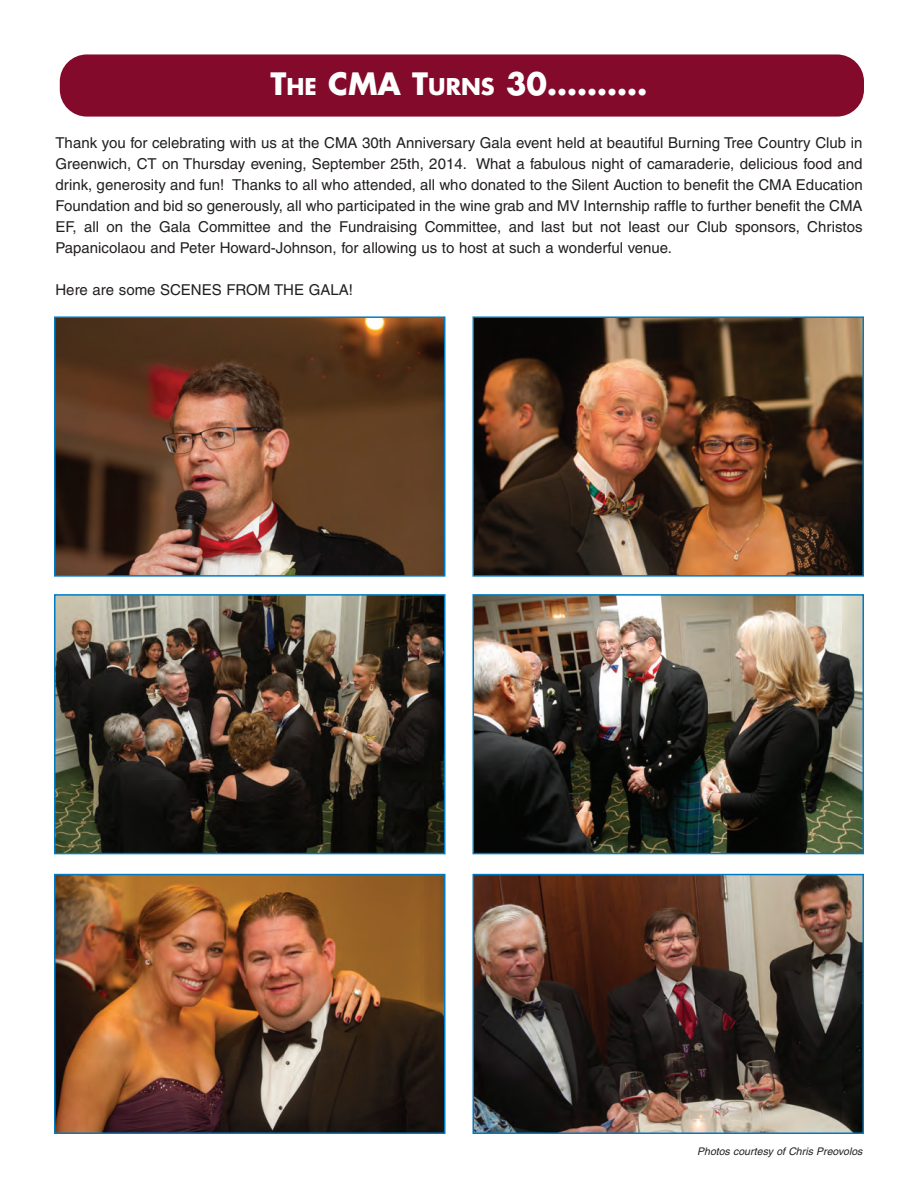
<style>
.page{position:relative;width:918px;height:1188px;background:#fff}
.page>*{position:absolute;margin:0;border:0;box-sizing:border-box;transform-origin:0 0}
.t1{font:700 30px "Futura";color:#fff}
.t2{font:15px/21px "Helvetica";color:#231f20;text-align:justify}
.t3{font:italic 10.5px "Helvetica";color:#231f20}
.s1{font-size:22.5px}
</style>
<div class="page">
<div style="left:60px;top:54px;width:804px;height:63px;background:#830a2b;border-radius:27px"></div>
<img style="left:57px;top:319px;width:386px;height:255px">
<div style="left:54px;top:316px;width:392px;height:261px;border:2px solid #007bc3"></div>
<img style="left:57px;top:597px;width:386px;height:254px">
<div style="left:54px;top:594px;width:392px;height:260px;border:2px solid #007bc3"></div>
<img style="left:57px;top:877px;width:386px;height:254px">
<div style="left:54px;top:874px;width:392px;height:260px;border:2px solid #007bc3"></div>
<img style="left:475px;top:319px;width:386px;height:255px">
<div style="left:472px;top:316px;width:392px;height:261px;border:2px solid #007bc3"></div>
<img style="left:475px;top:597px;width:386px;height:254px">
<div style="left:472px;top:594px;width:392px;height:260px;border:2px solid #007bc3"></div>
<img style="left:475px;top:877px;width:386px;height:254px">
<div style="left:472px;top:874px;width:392px;height:260px;border:2px solid #007bc3"></div>
<h1 class="t1" style="left:271px;top:70px;width:378px">T<span class="s1">HE</span> CMA T<span class="s1">URNS</span> 30……….</h1>
<p class="t2" style="left:56px;top:133px;width:809px">Thank you for celebrating with us at the CMA 30th Anniversary Gala event held at beautiful Burning Tree Country Club in Greenwich, CT on Thursday evening, September 25th, 2014. What a fabulous night of camaraderie, delicious food and drink, generosity and fun! Thanks to all who attended, all who donated to the Silent Auction to benefit the CMA Education Foundation and bid so generously, all who participated in the wine grab and MV Internship raffle to further benefit the CMA EF, all on the Gala Committee and the Fundraising Committee, and last but not least our Club sponsors, Christos Papanicolaou and Peter Howard-Johnson, for allowing us to host at such a wonderful venue.</p>
<p class="t2" style="left:56px;top:280px;width:299px">Here are some SCENES FROM THE GALA!</p>
<p class="t3" style="left:697px;top:1147px;width:167px">Photos courtesy of Chris Preovolos</p>
</div>
